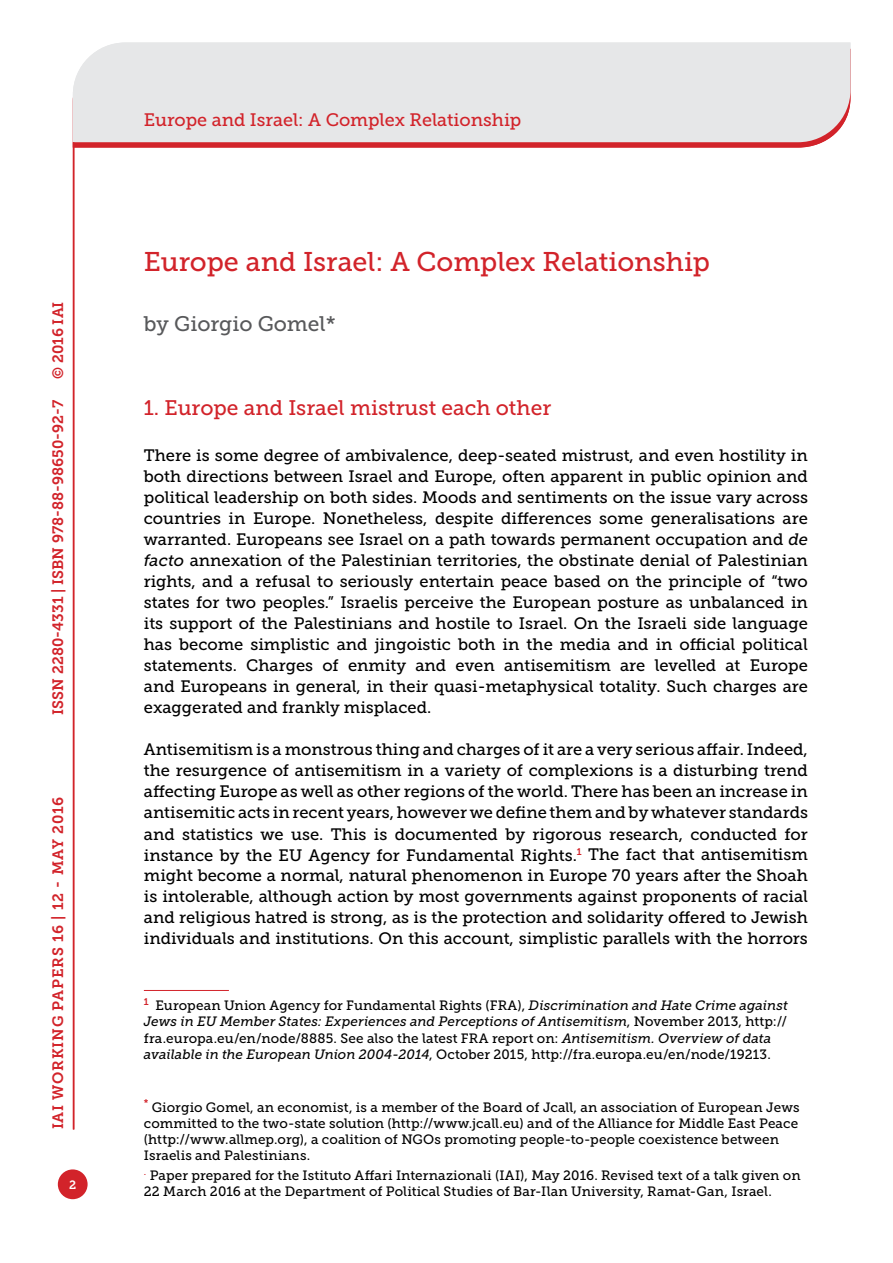
<style>
.page{position:relative;width:893px;height:1263px;background:#fff}
.page>*{position:absolute;margin:0;border:0;box-sizing:border-box;transform-origin:0 0}
.t1{font:27px "Museo Slab 500";color:#d2232a}
.t2{font:21px "Museo Slab 500";color:#d2232a}
.t3{font:21px "Museo Slab 500";color:#58595b}
.t4{font:18px "Museo Slab 500";color:#d2232a}
.t5{font:16.5px/21px "Museo Slab 500";color:#000;text-align:justify}
.t6{font:15px "Museo Slab 700";color:#d2232a}
.t7{font:15px "Museo Slab 700";letter-spacing:.05em;color:#d2232a}
.t8{font:13.5px/16.2px "Museo Slab 500";letter-spacing:.01em;color:#000}
.t9{font:12px "Museo Slab 700";color:#fff}
.s1{font-style:italic}
</style>
<div class="page">
<div style="left:58px;top:1169px;width:30px;height:30px;background:#d2232a;border-radius:50%"></div>
<svg style="left:74px;top:142px;width:749px;height:6px;background:#d4343a"></svg>
<div style="left:73px;top:43px;width:777px;height:99px;background:#e6e7e8"></div>
<hr style="left:144px;top:990px;width:85px;height:1px;background:#d2232a">
<hr style="left:73px;top:142px;width:1px;height:987px;background:#d2232a">
<p class="t6" style="left:50px;top:379px;width:79px;rotate:-90deg">© 2016 IAI</p>
<p class="t6" style="left:49px;top:714px;width:316px;rotate:-90deg">ISSN 2280-4331 | ISBN 978-88-98650-92-7</p>
<p class="t7" style="left:50px;top:1129px;width:334px;rotate:-90deg">IAI WORKING PAPERS 16 | 12 - MAY 2016</p>
<p class="t9" style="left:69px;top:1178px;width:9px">2</p>
<p class="t4" style="left:144px;top:110px;width:379px">Europe and Israel: A Complex Relationship</p>
<h1 class="t1" style="left:144px;top:247px;width:568px">Europe and Israel: A Complex Relationship</h1>
<p class="t3" style="left:144px;top:312px;width:193px">by Giorgio Gomel*</p>
<p class="t2" style="left:144px;top:396px;width:409px">1. Europe and Israel mistrust each other</p>
<p class="t5" style="left:144px;top:445px;width:666px">There is some degree of ambivalence, deep-seated mistrust, and even hostility in both directions between Israel and Europe, often apparent in public opinion and political leadership on both sides. Moods and sentiments on the issue vary across countries in Europe. Nonetheless, despite differences some generalisations are warranted. Europeans see Israel on a path towards permanent occupation and <span class="s1">de facto</span> annexation of the Palestinian territories, the obstinate denial of Palestinian rights, and a refusal to seriously entertain peace based on the principle of “two states for two peoples.” Israelis perceive the European posture as unbalanced in its support of the Palestinians and hostile to Israel. On the Israeli side language has become simplistic and jingoistic both in the media and in official political statements. Charges of enmity and even antisemitism are levelled at Europe and Europeans in general, in their quasi-metaphysical totality. Such charges are exaggerated and frankly misplaced.</p>
<p class="t5" style="left:144px;top:739px;width:666px">Antisemitism is a monstrous thing and charges of it are a very serious affair. Indeed, the resurgence of antisemitism in a variety of complexions is a disturbing trend affecting Europe as well as other regions of the world. There has been an increase in antisemitic acts in recent years, however we define them and by whatever standards and statistics we use. This is documented by rigorous research, conducted for instance by the EU Agency for Fundamental Rights.<sup>1</sup> The fact that antisemitism might become a normal, natural phenomenon in Europe 70 years after the Shoah is intolerable, although action by most governments against proponents of racial and religious hatred is strong, as is the protection and solidarity offered to Jewish individuals and institutions. On this account, simplistic parallels with the horrors</p>
<p class="t8" style="left:144px;top:997px;width:645px"><sup>1</sup> European Union Agency for Fundamental Rights (FRA), <span class="s1">Discrimination and Hate Crime against Jews in EU Member States: Experiences and Perceptions of Antisemitism</span>, November 2013, http:// fra.europa.eu/en/node/8885. See also the latest FRA report on: <span class="s1">Antisemitism. Overview of data available in the European Union 2004-2014</span>, October 2015, http://fra.europa.eu/en/node/19213.</p>
<p class="t8" style="left:144px;top:1099px;width:657px"><sup>*</sup> Giorgio Gomel, an economist, is a member of the Board of Jcall, an association of European Jews committed to the two-state solution (http://www.jcall.eu) and of the Alliance for Middle East Peace (http://www.allmep.org), a coalition of NGOs promoting people-to-people coexistence between Israelis and Palestinians.</p>
<p class="t8" style="left:144px;top:1167px;width:658px"><sup>.</sup> Paper prepared for the Istituto Affari Internazionali (IAI), May 2016. Revised text of a talk given on<br>22 March 2016 at the Department of Political Studies of Bar-Ilan University, Ramat-Gan, Israel.</p>
</div>
